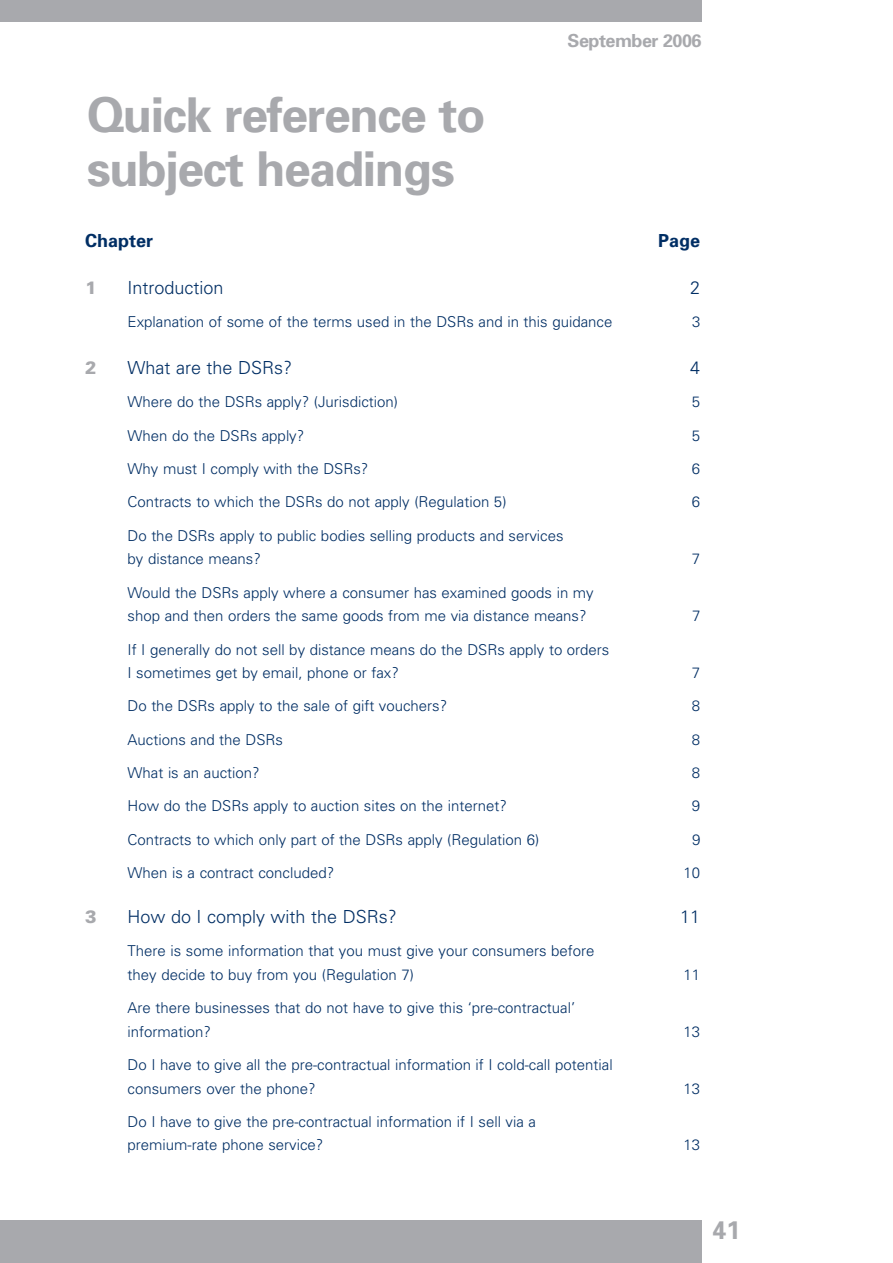
<style>
.page{position:relative;width:893px;height:1263px;background:#fff}
.page>*{position:absolute;margin:0;border:0;box-sizing:border-box;transform-origin:0 0}
.t1{font:700 48px/54px "Univers";letter-spacing:-.03em;color:#a8a9ad}
.t2{font:700 25.5px "Univers";color:#a8a9ad}
.t3{font:300 18px "Univers";color:#002e64}
.t4{font:700 18px "Univers";letter-spacing:-.03em;color:#a8a9ad}
.t5{font:700 18px "Univers";color:#002e64}
.t6{font:900 18px "Univers";color:#a8a9ad;scale:.95 1}
.t7{font:300 15px/23.5px "Univers";color:#002e64}
</style>
<div class="page">
<div style="left:0;top:1220px;width:702px;height:43px;background:#a8a9ad"></div>
<div style="left:0;top:0;width:702px;height:21px;background:#a8a9ad"></div>
<h1 class="t1" style="left:87px;top:93px;width:400px">Quick reference to subject headings</h1>
<p class="t4" style="left:568px;top:34px;width:136px">September 2006</p>
<p class="t5" style="left:85px;top:234px;width:70px">Chapter</p>
<p class="t5" style="left:658px;top:234px;width:44px">Page</p>
<p class="t6" style="left:85px;top:281px;width:14px">1</p>
<p class="t3" style="left:128px;top:281px;width:98px">Introduction</p>
<p class="t3" style="left:690px;top:281px;width:12px">2</p>
<p class="t7" style="left:128px;top:311px;width:486px">Explanation of some of the terms used in the DSRs and in this guidance</p>
<p class="t7" style="left:692px;top:311px;width:10px">3</p>
<p class="t6" style="left:85px;top:361px;width:14px">2</p>
<p class="t3" style="left:128px;top:361px;width:166px">What are the DSRs?</p>
<p class="t3" style="left:690px;top:361px;width:12px">4</p>
<p class="t7" style="left:128px;top:392px;width:272px">Where do the DSRs apply? (Jurisdiction)</p>
<p class="t7" style="left:692px;top:392px;width:10px">5</p>
<p class="t7" style="left:128px;top:425px;width:178px">When do the DSRs apply?</p>
<p class="t7" style="left:692px;top:425px;width:10px">5</p>
<p class="t7" style="left:128px;top:458px;width:242px">Why must I comply with the DSRs?</p>
<p class="t7" style="left:692px;top:458px;width:10px">6</p>
<p class="t7" style="left:128px;top:492px;width:380px">Contracts to which the DSRs do not apply (Regulation 5)</p>
<p class="t7" style="left:692px;top:492px;width:10px">6</p>
<p class="t7" style="left:128px;top:525px;width:438px">Do the DSRs apply to public bodies selling products and services by distance means?</p>
<p class="t7" style="left:692px;top:549px;width:10px">7</p>
<p class="t7" style="left:128px;top:582px;width:468px">Would the DSRs apply where a consumer has examined goods in my shop and then orders the same goods from me via distance means?</p>
<p class="t7" style="left:128px;top:639px;width:483px">If I generally do not sell by distance means do the DSRs apply to orders<br>I sometimes get by email, phone or fax?</p>
<p class="t7" style="left:692px;top:605px;width:10px">7</p>
<p class="t7" style="left:692px;top:662px;width:10px">7</p>
<p class="t7" style="left:128px;top:696px;width:321px">Do the DSRs apply to the sale of gift vouchers?</p>
<p class="t7" style="left:692px;top:696px;width:10px">8</p>
<p class="t7" style="left:128px;top:729px;width:157px">Auctions and the DSRs</p>
<p class="t7" style="left:692px;top:729px;width:10px">8</p>
<p class="t7" style="left:128px;top:762px;width:134px">What is an auction?</p>
<p class="t7" style="left:692px;top:762px;width:10px">8</p>
<p class="t7" style="left:128px;top:796px;width:381px">How do the DSRs apply to auction sites on the internet?</p>
<p class="t7" style="left:692px;top:796px;width:10px">9</p>
<p class="t7" style="left:128px;top:829px;width:413px">Contracts to which only part of the DSRs apply (Regulation 6)</p>
<p class="t7" style="left:692px;top:829px;width:10px">9</p>
<p class="t7" style="left:128px;top:862px;width:208px">When is a contract concluded?</p>
<p class="t7" style="left:684px;top:862px;width:18px">10</p>
<p class="t6" style="left:85px;top:910px;width:14px">3</p>
<p class="t3" style="left:128px;top:910px;width:271px">How do I comply with the DSRs?</p>
<p class="t3" style="left:680px;top:910px;width:22px">11</p>
<p class="t7" style="left:128px;top:940px;width:468px">There is some information that you must give your consumers before they decide to buy from you (Regulation 7)</p>
<p class="t7" style="left:684px;top:964px;width:18px">11</p>
<p class="t7" style="left:128px;top:997px;width:449px">Are there businesses that do not have to give this ‘pre-contractual’ information?</p>
<p class="t7" style="left:128px;top:1054px;width:487px">Do I have to give all the pre-contractual information if I cold-call potential consumers over the phone?</p>
<p class="t7" style="left:128px;top:1111px;width:410px">Do I have to give the pre-contractual information if I sell via a premium-rate phone service?</p>
<p class="t7" style="left:683px;top:1021px;width:18px">13</p>
<p class="t7" style="left:684px;top:1078px;width:18px">13</p>
<p class="t7" style="left:683px;top:1135px;width:18px">13</p>
<h2 class="t2" style="left:712px;top:1220px;width:30px">41</h2>
</div>
